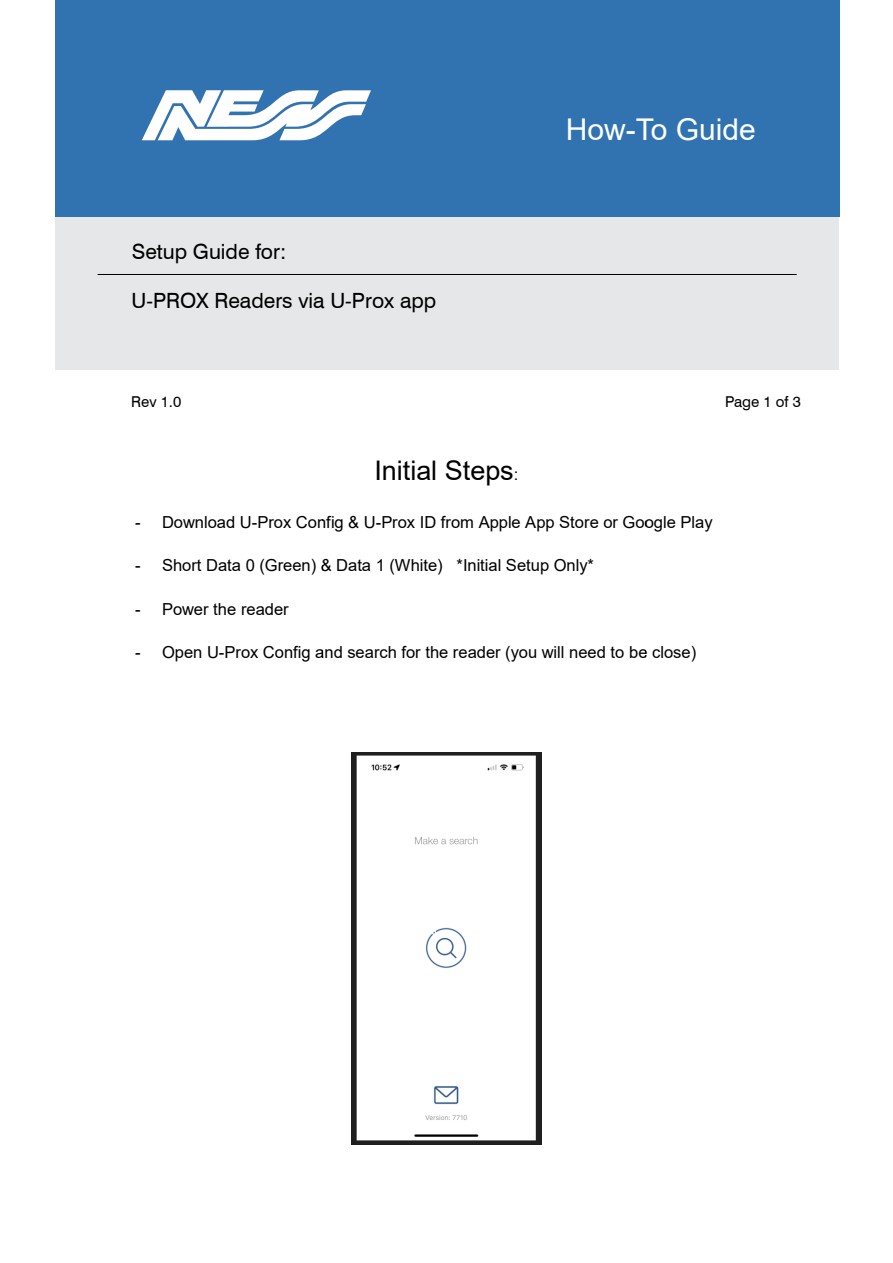
<style>
.page{position:relative;width:893px;height:1263px;background:#fff}
.page>*{position:absolute;margin:0;border:0;box-sizing:border-box;transform-origin:0 0}
.t1{font:30px "Arial";color:#fff}
.t2{font:27px "Arial";color:#000}
.t3{font:21px "Swiss 721 BT";color:#000}
.t4{font:16.5px "Arial";color:#000}
.t5{font:15px "Swiss 721 BT";color:#000}
.s1{font-size:16.5px}
</style>
<div class="page">
<div style="left:55px;top:217px;width:783px;height:152px;background:#e6e7e8"></div>
<div style="left:55px;top:0;width:785px;height:217px;background:#3173b1"></div>
<hr style="left:98px;top:274px;width:699px;height:1px;background:#000">
<svg style="left:142px;top:90px;width:229px;height:50px"></svg>
<img style="left:352px;top:752px;width:190px;height:392px">
<p class="t3" style="left:132px;top:239px;width:156px">Setup Guide for:</p>
<p class="t3" style="left:132px;top:287px;width:306px">U-PROX Readers via U-Prox app</p>
<h1 class="t1" style="left:566px;top:109px;width:192px">How-To Guide</h1>
<p class="t5" style="left:131px;top:392px;width:52px">Rev 1.0</p>
<p class="t5" style="left:725px;top:392px;width:77px">Page 1 of 3</p>
<h2 class="t2" style="left:374px;top:451px;width:145px">Initial Steps<span class="s1">:</span></h2>
<p class="t4" style="left:135px;top:510px;width:579px">- Download U-Prox Config &amp; U-Prox ID from Apple App Store or Google Play</p>
<p class="t4" style="left:135px;top:554px;width:7px">-</p>
<p class="t4" style="left:135px;top:597px;width:155px">- Power the reader</p>
<p class="t4" style="left:135px;top:641px;width:563px">- Open U-Prox Config and search for the reader (you will need to be close)</p>
<p class="t4" style="left:162px;top:554px;width:433px">Short Data 0 (Green) &amp; Data 1 (White) *Initial Setup Only*</p>
</div>
